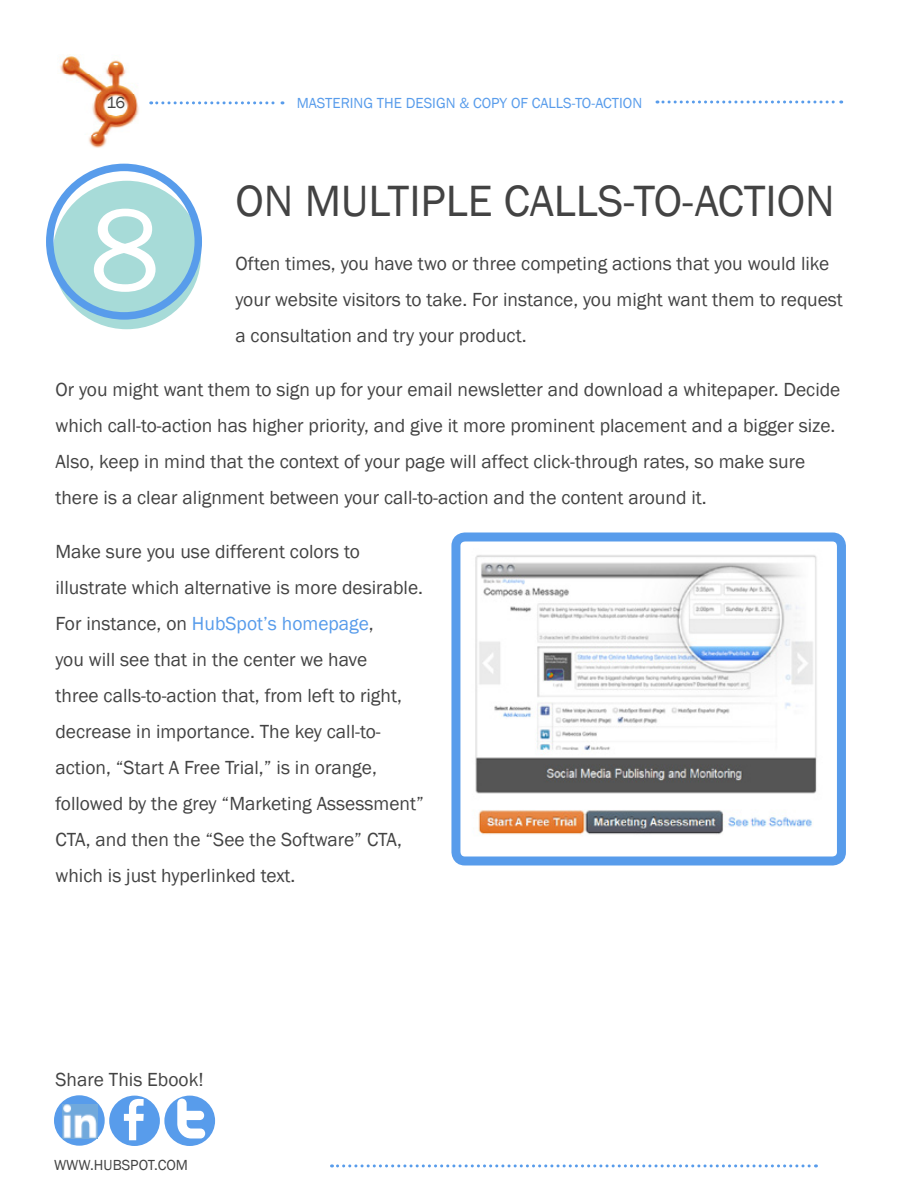
<style>
.page{position:relative;width:900px;height:1200px;background:#fff}
.page>*{position:absolute;margin:0;border:0;box-sizing:border-box;transform-origin:0 0}
.t1{font:120px "Franklin Gothic";color:#fff}
.t2{font:45px "Franklin Gothic";color:#434343}
.t3{font:19.5px/36px "Franklin Gothic";color:#434343}
.t4{font:16.5px "Franklin Gothic";color:#434343}
.t5{font:15px "Franklin Gothic";color:#589ceb}
.t6{font:15px "Franklin Gothic";color:#434343}
.s1{color:#589ceb}
</style>
<div class="page">
<svg style="left:151px;top:101px;width:132px;height:3px"></svg>
<img style="left:60px;top:54px;width:79px;height:94px">
<svg style="left:332px;top:1164px;width:484px;height:3px"></svg>
<svg style="left:657px;top:100px;width:185px;height:4px"></svg>
<div style="left:109px;top:1096px;width:51px;height:50px;background:#589ceb;border-radius:50%"></div>
<svg style="left:124px;top:1099px;width:20px;height:41px"></svg>
<div style="left:164px;top:1096px;width:51px;height:50px;background:#589ceb;border-radius:50%"></div>
<svg style="left:177px;top:1099px;width:28px;height:39px"></svg>
<svg style="left:54px;top:1095px;width:51px;height:51px"></svg>
<img style="left:62px;top:1104px;width:35px;height:34px">
<div style="left:52px;top:181px;width:149px;height:148px;background:#a7dbd8;border-radius:50%"></div>
<div style="left:46px;top:164px;width:156px;height:156px;border:8px solid #589ceb;border-radius:50%"></div>
<img style="left:475px;top:555px;width:342px;height:280px">
<div style="left:451px;top:532px;width:395px;height:334px;border:9px solid #589ceb;border-radius:9px"></div>
<p class="t4" style="left:106px;top:92px;width:20px">16</p>
<p class="t5" style="left:297px;top:94px;width:347px">mastering the design &amp; copy of calls-to-action</p>
<h2 class="t2" style="left:235px;top:173px;width:593px">on multiple Calls-to-action</h2>
<h1 class="t1" style="left:90px;top:176px;width:72px">8</h1>
<p class="t3" style="left:235px;top:246px;width:609px">Often times, you have two or three competing actions that you would like your website visitors to take. For instance, you might want them to request a consultation and try your product.</p>
<p class="t3" style="left:55px;top:372px;width:787px">Or you might want them to sign up for your email newsletter and download a whitepaper. Decide which call-to-action has higher priority, and give it more prominent placement and a bigger size.<br>Also, keep in mind that the context of your page will affect click-through rates, so make sure there is a clear alignment between your call-to-action and the content around it.</p>
<p class="t3" style="left:55px;top:534px;width:370px">M ake sure you use different colors to illustrate which alternative is more desirable.<br>For instance, on <span class="s1">HubSpot’s homepage</span>,<br>you will see that in the center we have<br>three calls-to-action that, from left to right, decrease in importance. The key call-to&shy;action, “Start A Free Trial,” is in orange, followed by the grey “M arketing Assessment” CTA, and then the “See the Software” CTA, which is just hyperlinked text.</p>
<p class="t3" style="left:56px;top:1062px;width:150px">Share This Ebook!</p>
<p class="t6" style="left:54px;top:1156px;width:136px">www.Hubspot.com</p>
</div>
